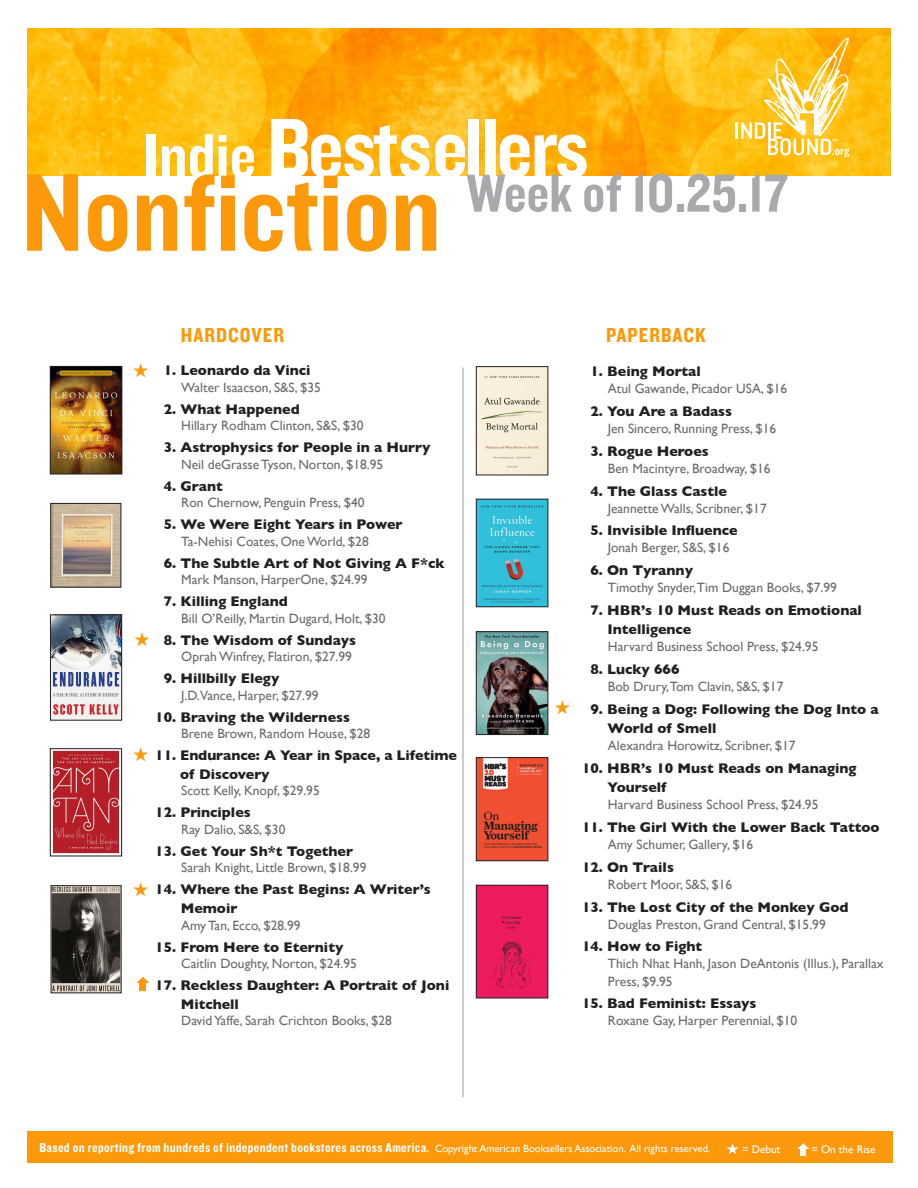
<style>
.page{position:relative;width:918px;height:1188px;background:#fff}
.page>*{position:absolute;margin:0;border:0;box-sizing:border-box;transform-origin:0 0}
.t1{font:114.6px "Knockout 50 Welterweight";color:#fc990a}
.t2{font:88.05px "Knockout 50 Welterweight";letter-spacing:-.03em;color:#fff}
.t3{font:55.5px "Knockout 50 Welterweight";color:#a8a9ad}
.t4{font:21px "Knockout 50 Welterweight";letter-spacing:.05em;color:#fc990a}
.BestsellerTitle{font:700 14.25px/18.8px "Gill Sans";color:#231f20}
.Body_Text_2{font:13.5px/17.1px "Gill Sans";color:#6b6b6e}
.t5{font:13.5px "Knockout 50 Welterweight";letter-spacing:.025em;color:#fff}
.t6{font:11.1px "Gill Sans";color:#fff}
.s1{font-size:65.1px}
.s2{font-family:"Gill Sans";font-size:10.5px}
</style>
<div class="page">
<img style="left:27px;top:28px;width:864px;height:148px">
<hr style="left:463px;top:367px;width:1px;height:730px;background:#939598">
<div style="left:27px;top:1131px;width:865px;height:31px;background:#fc990a"></div>
<svg style="left:736px;top:38px;width:113px;height:119px"></svg>
<svg style="left:726px;top:1143px;width:13px;height:11px"></svg>
<svg style="left:797px;top:1143px;width:12px;height:13px"></svg>
<img style="left:53px;top:505px;width:66px;height:80px">
<img style="left:52px;top:617px;width:68px;height:101px">
<div style="left:50px;top:615px;width:72px;height:105px;border:1px solid #231f20"></div>
<img style="left:53px;top:887px;width:66px;height:104px">
<div style="left:51px;top:885px;width:70px;height:108px;border:1px solid #231f20"></div>
<img style="left:52px;top:368px;width:68px;height:104px">
<div style="left:50px;top:366px;width:72px;height:108px;border:1px solid #231f20"></div>
<img style="left:52px;top:751px;width:68px;height:103px">
<div style="left:50px;top:749px;width:72px;height:107px;border:1px solid #231f20"></div>
<svg style="left:137px;top:977px;width:12px;height:14px"></svg>
<img style="left:478px;top:368px;width:68px;height:105px">
<div style="left:476px;top:366px;width:72px;height:109px;border:1px solid #231f20"></div>
<img style="left:478px;top:501px;width:68px;height:104px">
<div style="left:476px;top:499px;width:72px;height:108px;border:1px solid #231f20"></div>
<img style="left:478px;top:633px;width:68px;height:100px">
<div style="left:476px;top:631px;width:72px;height:104px;border:1px solid #231f20"></div>
<img style="left:478px;top:759px;width:68px;height:100px">
<div style="left:476px;top:757px;width:72px;height:104px;border:1px solid #231f20"></div>
<img style="left:478px;top:887px;width:68px;height:109px">
<div style="left:476px;top:885px;width:72px;height:113px;border:1px solid #231f20"></div>
<p class="t2" style="left:143px;top:90px;width:447px"><span class="s1">Indie</span> Bestsellers</p>
<p class="t1" style="left:22px;top:137px;width:421px">Nonfiction</p>
<p class="t3" style="left:466px;top:157px;width:323px">Week of 10.25.17</p>
<p class="t4" style="left:181px;top:321px;width:105px">HARDCOVER</p>
<p class="t4" style="left:606px;top:321px;width:101px">PAPERBACK</p>
<p class="BestsellerTitle" style="left:164px;top:361px;width:148px">1. Leonardo da Vinci</p>
<p class="Body_Text_2" style="left:181px;top:378px;width:141px">Walter Isaacson, S&amp;S, $35</p>
<p class="BestsellerTitle" style="left:164px;top:399px;width:137px">2. What Happened</p>
<p class="Body_Text_2" style="left:181px;top:417px;width:184px">Hillary Rodham Clinton, S&amp;S, $30</p>
<p class="BestsellerTitle" style="left:164px;top:438px;width:268px">3. Astrophysics for People in a Hurry</p>
<p class="Body_Text_2" style="left:181px;top:455px;width:204px">Neil deGrasse Tyson, Norton, $18.95</p>
<p class="BestsellerTitle" style="left:164px;top:476px;width:60px">4. Grant</p>
<p class="Body_Text_2" style="left:181px;top:494px;width:185px">Ron Chernow, Penguin Press, $40</p>
<p class="BestsellerTitle" style="left:164px;top:515px;width:240px">5. We Were Eight Years in Power</p>
<p class="Body_Text_2" style="left:181px;top:532px;width:189px">Ta-Nehisi Coates, One World, $28</p>
<p class="BestsellerTitle" style="left:164px;top:553px;width:282px">6. The Subtle Art of Not Giving A F*ck</p>
<p class="Body_Text_2" style="left:181px;top:571px;width:188px">Mark Manson, HarperOne, $24.99</p>
<p class="BestsellerTitle" style="left:164px;top:592px;width:126px">7. Killing England</p>
<p class="Body_Text_2" style="left:181px;top:609px;width:206px">Bill O’Reilly, Martin Dugard, Holt, $30</p>
<p class="BestsellerTitle" style="left:164px;top:630px;width:194px">8. The Wisdom of Sundays</p>
<p class="Body_Text_2" style="left:181px;top:648px;width:172px">Oprah Winfrey, Flatiron, $27.99</p>
<p class="BestsellerTitle" style="left:164px;top:669px;width:117px">9. Hillbilly Elegy</p>
<p class="Body_Text_2" style="left:181px;top:686px;width:139px">J.D.Vance, Harper, $27.99</p>
<p class="BestsellerTitle" style="left:155px;top:707px;width:196px">10. Braving the Wilderness</p>
<p class="Body_Text_2" style="left:181px;top:725px;width:191px">Brene Brown, Random House, $28</p>
<p class="BestsellerTitle" style="left:180px;top:746px;width:278px;text-indent:-25px">11. Endurance: A Year in Space, a Lifetime of Discovery</p>
<p class="Body_Text_2" style="left:181px;top:782px;width:140px">Scott Kelly, Knopf, $29.95</p>
<p class="BestsellerTitle" style="left:155px;top:803px;width:97px">12. Principles</p>
<p class="Body_Text_2" style="left:181px;top:821px;width:106px">Ray Dalio, S&amp;S, $30</p>
<p class="BestsellerTitle" style="left:155px;top:841px;width:199px">13. Get Your Sh*t Together</p>
<p class="Body_Text_2" style="left:181px;top:859px;width:187px">Sarah Knight, Little Brown, $18.99</p>
<p class="BestsellerTitle" style="left:181px;top:880px;width:251px;text-indent:-25px">14. Where the Past Begins: A Writer’s<br>Memoir</p>
<p class="Body_Text_2" style="left:181px;top:916px;width:121px">Amy Tan, Ecco, $28.99</p>
<p class="BestsellerTitle" style="left:155px;top:937px;width:190px">15. From Here to Eternity</p>
<p class="Body_Text_2" style="left:181px;top:955px;width:177px">Caitlin Doughty, Norton, $24.95</p>
<p class="BestsellerTitle" style="left:181px;top:976px;width:270px;text-indent:-25px">17. Reckless Daughter: A Portrait of Joni<br>Mitchell</p>
<p class="Body_Text_2" style="left:181px;top:1012px;width:212px">David Yaffe, Sarah Crichton Books, $28</p>
<p class="BestsellerTitle" style="left:590px;top:362px;width:112px">1. Being Mortal</p>
<p class="Body_Text_2" style="left:608px;top:380px;width:181px">Atul Gawande, Picador USA, $16</p>
<p class="BestsellerTitle" style="left:590px;top:401px;width:143px">2. You Are a Badass</p>
<p class="Body_Text_2" style="left:608px;top:420px;width:170px">Jen Sincero, Running Press, $16</p>
<p class="BestsellerTitle" style="left:590px;top:441px;width:120px">3. Rogue Heroes</p>
<p class="Body_Text_2" style="left:608px;top:460px;width:164px">Ben Macintyre, Broadway, $16</p>
<p class="BestsellerTitle" style="left:590px;top:481px;width:138px">4. The Glass Castle</p>
<p class="Body_Text_2" style="left:608px;top:499px;width:160px">Jeannette Walls, Scribner, $17</p>
<p class="BestsellerTitle" style="left:590px;top:521px;width:149px">5. Invisible Influence</p>
<p class="Body_Text_2" style="left:608px;top:539px;width:123px">Jonah Berger, S&amp;S, $16</p>
<p class="BestsellerTitle" style="left:590px;top:561px;width:104px">6. On Tyranny</p>
<p class="Body_Text_2" style="left:608px;top:579px;width:230px">Timothy Snyder,Tim Duggan Books, $7.99</p>
<p class="BestsellerTitle" style="left:607px;top:600px;width:256px;line-height:19.4px;text-indent:-17px">7. HBR’s 10 Must Reads on Emotional<br>Intelligence</p>
<p class="Body_Text_2" style="left:608px;top:638px;width:212px">Harvard Business School Press, $24.95</p>
<p class="BestsellerTitle" style="left:590px;top:659px;width:91px">8. Lucky 666</p>
<p class="Body_Text_2" style="left:608px;top:678px;width:177px">Bob Drury,Tom Clavin, S&amp;S, $17</p>
<p class="BestsellerTitle" style="left:607px;top:699px;width:273px;line-height:19.4px;text-indent:-17px">9. Being a Dog: Following the Dog Into a<br>World of Smell</p>
<p class="Body_Text_2" style="left:608px;top:737px;width:189px">Alexandra Horowitz, Scribner, $17</p>
<p class="BestsellerTitle" style="left:607px;top:758px;width:251px;line-height:19.4px;text-indent:-25px">10. HBR’s 10 Must Reads on Managing<br>Yourself</p>
<p class="Body_Text_2" style="left:608px;top:796px;width:212px">Harvard Business School Press, $24.95</p>
<p class="BestsellerTitle" style="left:582px;top:817px;width:299px">11. The Girl With the Lower Back Tattoo</p>
<p class="Body_Text_2" style="left:608px;top:836px;width:147px">Amy Schumer, Gallery, $16</p>
<p class="BestsellerTitle" style="left:582px;top:857px;width:93px">12. On Trails</p>
<p class="Body_Text_2" style="left:608px;top:876px;width:126px">Robert Moor, S&amp;S, $16</p>
<p class="BestsellerTitle" style="left:582px;top:897px;width:268px">13. The Lost City of the Monkey God</p>
<p class="Body_Text_2" style="left:608px;top:915px;width:219px">Douglas Preston, Grand Central, $15.99</p>
<p class="BestsellerTitle" style="left:582px;top:937px;width:122px">14. How to Fight</p>
<p class="Body_Text_2" style="left:608px;top:955px;width:277px">Thich Nhat Hanh, Jason DeAntonis (Illus.), Parallax<br>Press, $9.95</p>
<p class="BestsellerTitle" style="left:582px;top:994px;width:176px">15. Bad Feminist: Essays</p>
<p class="Body_Text_2" style="left:608px;top:1012px;width:191px">Roxane Gay, Harper Perennial, $10</p>
<p class="t5" style="left:39px;top:1139px;width:672px">Based on reporting from hundreds of independent bookstores across America. <span class="s2">Copyright American Booksellers Association. All rights reserved.</span></p>
<p class="t6" style="left:742px;top:1143px;width:40px">= Debut</p>
<p class="t6" style="left:811px;top:1143px;width:66px">= On the Rise</p>
</div>
